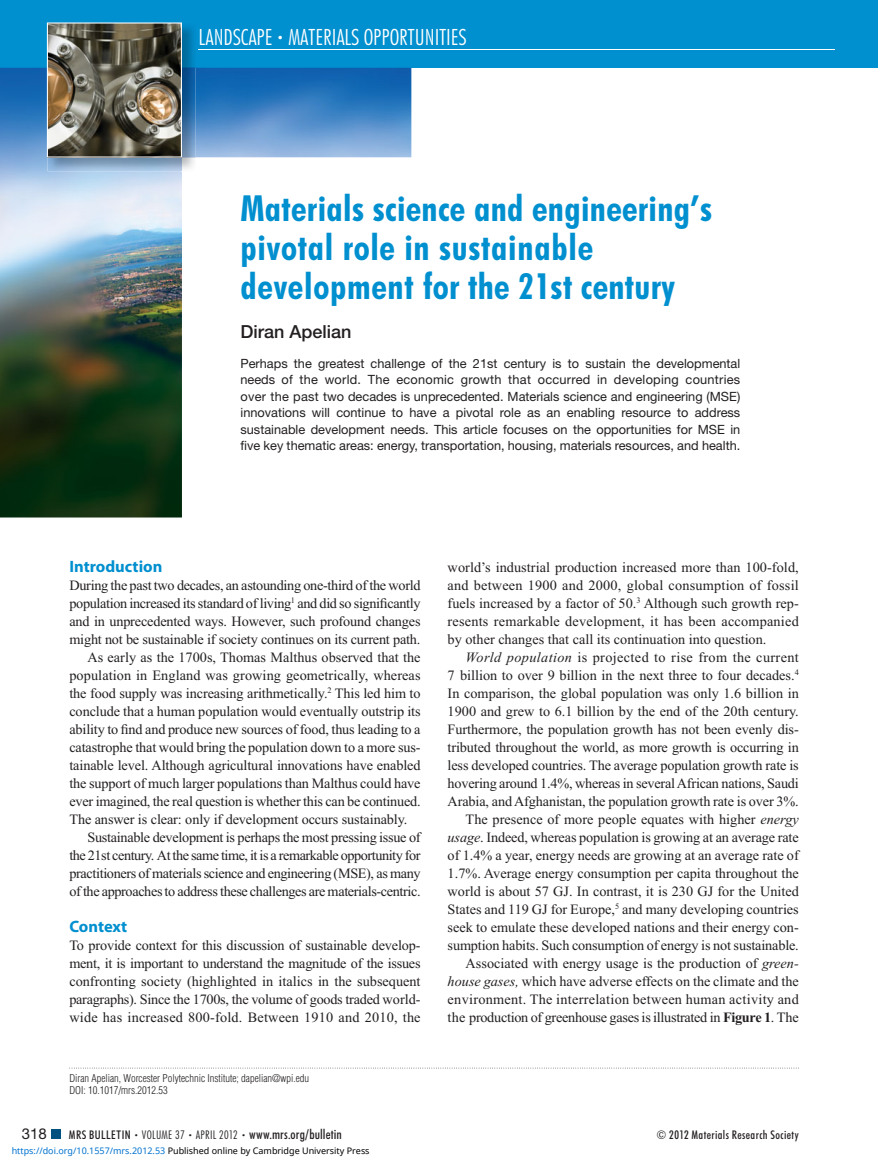
<style>
.page{position:relative;width:878px;height:1175px;background:#fff}
.page>*{position:absolute;margin:0;border:0;box-sizing:border-box;transform-origin:0 0}
.t1{font:700 condensed 36px/39px "Futura BT";letter-spacing:.01em;color:#008fcf}
.t2{font:300 condensed 22.5px "Futura BT";color:#fff}
.t3{font:500 18px "Helvetica Neue LT Std";color:#231f20}
.t4{font:700 16.5px "Myriad Pro";color:#008fcf}
.t5{font:15px "Helvetica Neue LT Std";color:#231f20}
.t6{font:14.25px/18px "Times New Roman";letter-spacing:-.005em;color:#231f20;text-align:justify}
.t7{font:14.25px "Times New Roman";letter-spacing:-.025em;color:#231f20}
.t8{font:14.25px "Times New Roman";letter-spacing:-.03em;color:#231f20}
.t9{font:500 condensed 13.5px "Futura BT";letter-spacing:.01em;color:#231f20}
.t10{font:12.75px/16.5px "Helvetica Neue LT Std";color:#231f20;text-align:justify}
.t11{font:500 condensed 12px "Futura BT";letter-spacing:.035em;color:#231f20}
.t12{font:300 condensed 10.5px/12px "Helvetica LT Std";color:#231f20}
.t13{font:9px "Noto Sans";color:#000}
.s1{font-size:12px}
.s2{font-style:italic}
.s3{font-weight:700}
.s4{font-weight:300;font-size:7.5px}
.s5{font-weight:300;font-size:12px}
.s6{color:#0172cf}
</style>
<div class="page">
<div style="left:0;top:0;width:878px;height:68px;background:#008fcf"></div>
<div style="left:51px;top:1130px;width:9px;height:8px;background:#005080"></div>
<img style="left:0;top:68px;width:411px;height:450px">
<img style="left:47px;top:26px;width:149px;height:145px">
<img style="left:47px;top:22px;width:135px;height:135px">
<hr style="left:198px;top:50px;width:636px;height:1px;background:#fff">
<svg style="left:69px;top:1067px;width:728px;height:1px"></svg>
<h2 class="t2" style="left:198px;top:29px;width:270px">LANDSCAPE <span class="s1">•</span> MATERIALS OPPORTUNITIES</h2>
<h1 class="t1" style="left:240px;top:192px;width:473px">Materials science and engineering’s pivotal role in sustainable development for the 21st century</h1>
<p class="t3" style="left:240px;top:325px;width:113px">Diran Apelian</p>
<p class="t10" style="left:240px;top:356px;width:501px">Perhaps the greatest challenge of the 21st century is to sustain the developmental needs of the world. The economic growth that occurred in developing countries over the past two decades is unprecedented. Materials science and engineering (MSE) innovations will continue to have a pivotal role as an enabling resource to address sustainable development needs. This article focuses on the opportunities for MSE in five key thematic areas: energy, transportation, housing, materials resources, and health.</p>
<p class="t4" style="left:69px;top:560px;width:95px">Introduction</p>
<p class="t6" style="left:69px;top:577px;width:352px">During the past two decades, an astounding one-third of the world</p>
<p class="t7" style="left:69px;top:597px;width:353px">population increased its standard of living <sup>1</sup> and did so significantly</p>
<p class="t6" style="left:69px;top:613px;width:352px">and in unprecedented ways. However, such profound changes</p>
<p class="t6" style="left:69px;top:631px;width:352px">might not be sustainable if society continues on its current path.</p>
<p class="t6" style="left:87px;top:649px;width:335px">As early as the 1700s, Thomas Malthus observed that the</p>
<p class="t6" style="left:69px;top:667px;width:352px">population in England was growing geometrically, whereas</p>
<p class="t6" style="left:69px;top:685px;width:353px">the food supply was increasing arithmetically. <sup>2</sup> This led him to</p>
<p class="t6" style="left:69px;top:703px;width:353px">conclude that a human population would eventually outstrip its</p>
<p class="t6" style="left:69px;top:721px;width:353px">ability to find and produce new sources of food, thus leading to a</p>
<p class="t6" style="left:69px;top:739px;width:352px">catastrophe that would bring the population down to a more sus-</p>
<p class="t6" style="left:69px;top:757px;width:353px">tainable level. Although agricultural innovations have enabled</p>
<p class="t6" style="left:69px;top:775px;width:352px">the support of much larger populations than Malthus could have</p>
<p class="t6" style="left:69px;top:793px;width:353px">ever imagined, the real question is whether this can be continued.</p>
<p class="t6" style="left:69px;top:811px;width:339px">The answer is clear: only if development occurs sustainably.</p>
<p class="t6" style="left:87px;top:829px;width:335px">Sustainable development is perhaps the most pressing issue of</p>
<p class="t8" style="left:69px;top:849px;width:353px">the 21st century. At the same time, it is a remarkable opportunity for</p>
<p class="t7" style="left:69px;top:867px;width:353px">practitioners of materials science and engineering (MSE), as many</p>
<p class="t7" style="left:69px;top:885px;width:353px">of the approaches to address these challenges are materials-centric.</p>
<p class="t4" style="left:69px;top:920px;width:59px">Context</p>
<p class="t6" style="left:69px;top:937px;width:353px">To provide context for this discussion of sustainable develop&shy;ment, it is important to understand the magnitude of the issues confronting society (highlighted in italics in the subsequent paragraphs). Since the 1700s, the volume of goods traded world&shy;wide has increased 800-fold. Between 1910 and 2010, the</p>
<p class="t12" style="left:69px;top:1073px;width:241px">Diran Apelian, Worcester Polytechnic Institute ; dapelian@wpi.edu<br>DOI: 10.1017/mrs.2012.53</p>
<p class="t6" style="left:447px;top:559px;width:353px">world’s industrial production increased more than 100-fold, and between 1900 and 2000, global consumption of fossil fuels increased by a factor of 50. <sup>3</sup> Although such growth rep&shy;resents remarkable development, it has been accompanied by other changes that call its continuation into question.</p>
<p class="t6" style="left:447px;top:649px;width:353px;text-align:right"><span class="s2">World population</span> is projected to rise from the current<br>7 billion to over 9 billion in the next three to four decades. <sup>4<br></sup>In comparison, the global population was only 1.6 billion in 1900 and grew to 6.1 billion by the end of the 20th century.<br>Furthermore, the population growth has not been evenly dis&shy;tributed throughout the world, as more growth is occurring in less developed countries. The average population growth rate is hovering around 1.4%, whereas in several African nations, Saudi Arabia, and Afghanistan, the population growth rate is over 3%.<br>The presence of more people equates with higher <span class="s2">energy usage</span> . Indeed, whereas population is growing at an average rate of 1.4% a year, energy needs are growing at an average rate of 1.7%. Average energy consumption per capita throughout the world is about 57 GJ. In contrast, it is 230 GJ for the United States and 119 GJ for Europe, <sup>5</sup> and many developing countries seek to emulate these developed nations and their energy con&shy;sumption habits. Such consumption of energy is not sustainable.<br>Associated with energy usage is the production of <span class="s2">green&shy;house gases,</span> which have adverse effects on the climate and the environment. The interrelation between human activity and the production of greenhouse gases is illustrated in <span class="s3">Figure 1</span> . The</p>
<p class="t5" style="left:22px;top:1128px;width:27px">318</p>
<p class="t9" style="left:69px;top:1129px;width:274px"><span class="s1">MRS BULLETIN</span> <span class="s4">•</span> <span class="s5">VOLUME 37</span> <span class="s4">•</span> <span class="s5">APRIL 2012</span> <span class="s4">•</span> www.mrs.org/bulletin</p>
<p class="t11" style="left:656px;top:1130px;width:144px">© 2012 Materials Research Society</p>
<p class="t13" style="left:12px;top:1143px;width:359px"><span class="s6">https://doi.org/10.1557/mrs.2012.53</span> Published online by Cambridge University Press</p>
</div>
